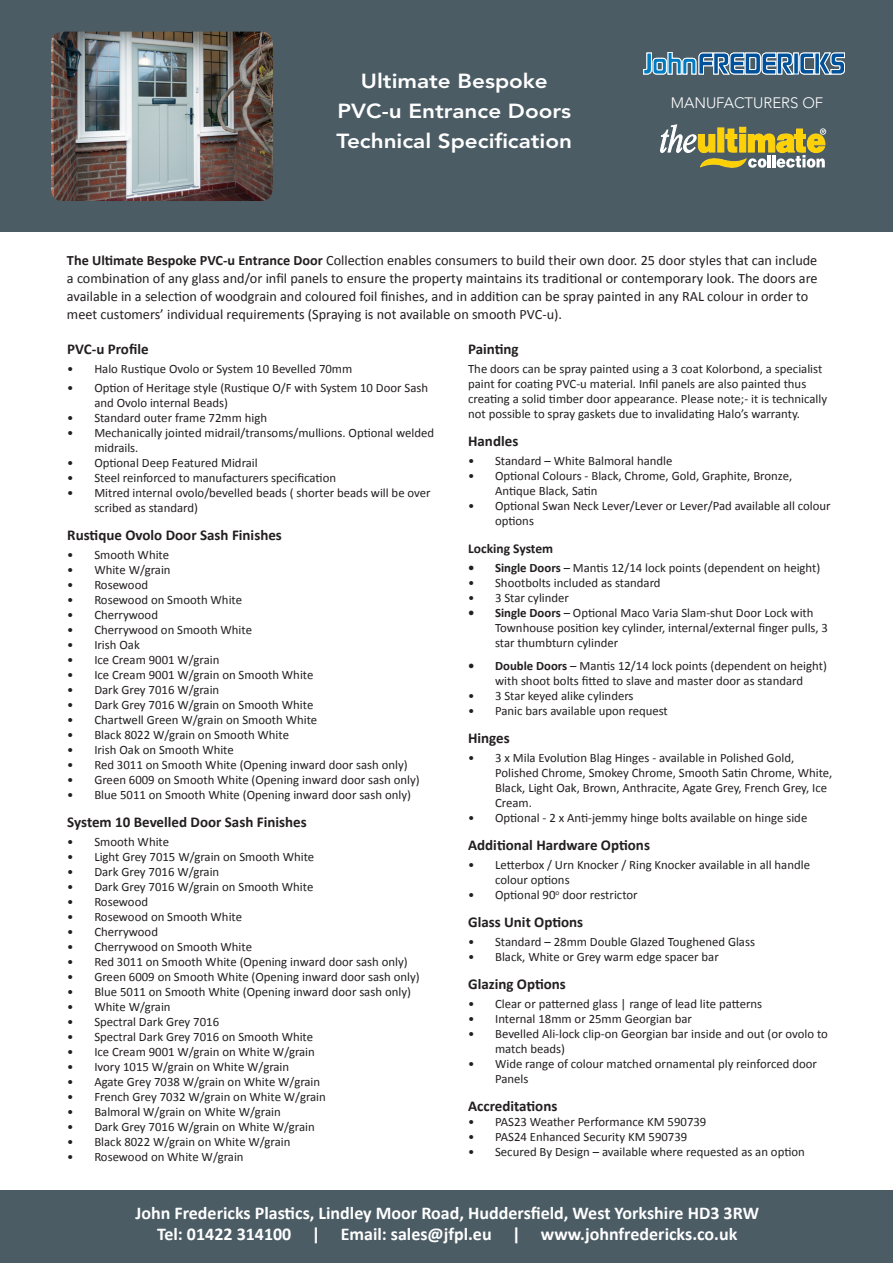
<style>
.page{position:relative;width:893px;height:1263px;background:#fff}
.page>*{position:absolute;margin:0;border:0;box-sizing:border-box;transform-origin:0 0}
.t1{font:800 20.25px/30px "Avenir LT Std";color:#fff;text-align:center;scale:1.11 1}
.t2{font:700 18px/21.6px "Calibri";color:#fff;text-align:center}
.t3{font:700 15px "Calibri";color:#231f20}
.t4{font:300 15px "Avenir LT Std";color:#fff}
.t5{font:14.25px/18px "Calibri";color:#231f20}
.t6{font:700 13.5px "Calibri";color:#231f20}
.t7{font:12.75px/15px "Calibri";color:#231f20}
.s1{font-weight:700}
</style>
<div class="page">
<div style="left:0;top:1191px;width:893px;height:72px;background:#4c5c65"></div>
<div style="left:0;top:0;width:893px;height:231px;background:#4c5c65"></div>
<svg style="left:644px;top:52px;width:149px;height:22px"></svg>
<svg style="left:800px;top:53px;width:45px;height:21px"></svg>
<svg style="left:660px;top:124px;width:166px;height:44px"></svg>
<img style="left:51px;top:32px;width:222px;height:169px">
<h1 class="t1" style="left:337px;top:66px;width:214px">Ultimate Bespoke<br>PVC-u Entrance Doors<br>Technical Specification</h1>
<p class="t4" style="left:671px;top:94px;width:154px">MANUFACTURERS OF</p>
<p class="t5" style="left:67px;top:251px;width:752px"><span class="s1">The Ultimate Bespoke PVC-u Entrance Door</span> Collection enables consumers to build their own door. 25 door styles that can include a combination of any glass and/or infil panels to ensure the property maintains its traditional or contemporary look. The doors are available in a selection of woodgrain and coloured foil finishes, and in addition can be spray painted in any RAL colour in order to meet customers’ individual requirements (Spraying is not available on smooth PVC-u).</p>
<p class="t3" style="left:67px;top:339px;width:83px">PVC-u Profile</p>
<p class="t7" style="left:67px;top:360px;width:286px">• Halo Rustique Ovolo or System 10 Bevelled 70mm</p>
<p class="t7" style="left:94px;top:380px;width:335px;text-indent:-27px">• Option of Heritage style (Rustique O/F with System 10 Door Sash and Ovolo internal Beads)</p>
<p class="t7" style="left:67px;top:410px;width:201px">• Standard outer frame 72mm high</p>
<p class="t7" style="left:94px;top:425px;width:341px;text-indent:-27px">• Mechanically jointed midrail/transoms/mullions. Optional welded midrails.</p>
<p class="t7" style="left:67px;top:455px;width:192px">• Optional Deep Featured Midrail</p>
<p class="t7" style="left:67px;top:470px;width:270px">• Steel reinforced to manufacturers specification</p>
<p class="t7" style="left:94px;top:485px;width:338px;text-indent:-27px">• Mitred internal ovolo/bevelled beads ( shorter beads will be over scribed as standard)</p>
<p class="t3" style="left:67px;top:526px;width:216px">Rustique Ovolo Door Sash Finishes</p>
<p class="t7" style="left:67px;top:547px;width:103px">• Smooth White</p>
<p class="t7" style="left:67px;top:562px;width:105px">• White W/grain</p>
<p class="t7" style="left:67px;top:577px;width:82px">• Rosewood</p>
<p class="t7" style="left:67px;top:592px;width:176px">• Rosewood on Smooth White</p>
<p class="t7" style="left:67px;top:607px;width:92px">• Cherrywood</p>
<p class="t7" style="left:67px;top:622px;width:186px">• Cherrywood on Smooth White</p>
<p class="t7" style="left:67px;top:637px;width:74px">• Irish Oak</p>
<p class="t7" style="left:67px;top:652px;width:154px">• Ice Cream 9001 W/grain</p>
<p class="t7" style="left:67px;top:667px;width:248px">• Ice Cream 9001 W/grain on Smooth White</p>
<p class="t7" style="left:67px;top:682px;width:154px">• Dark Grey 7016 W/grain</p>
<p class="t7" style="left:67px;top:697px;width:247px">• Dark Grey 7016 W/grain on Smooth White</p>
<p class="t7" style="left:67px;top:712px;width:251px">• Chartwell Green W/grain on Smooth White</p>
<p class="t7" style="left:67px;top:727px;width:223px">• Black 8022 W/grain on Smooth White</p>
<p class="t7" style="left:67px;top:742px;width:168px">• Irish Oak on Smooth White</p>
<p class="t7" style="left:67px;top:757px;width:342px">• Red 3011 on Smooth White (Opening inward door sash only)</p>
<p class="t7" style="left:67px;top:772px;width:354px">• Green 6009 on Smooth White (Opening inward door sash only)</p>
<p class="t7" style="left:67px;top:787px;width:345px">• Blue 5011 on Smooth White (Opening inward door sash only)</p>
<p class="t3" style="left:67px;top:813px;width:241px">System 10 Bevelled Door Sash Finishes</p>
<p class="t7" style="left:67px;top:834px;width:103px">• Smooth White</p>
<p class="t7" style="left:67px;top:849px;width:248px">• Light Grey 7015 W/grain on Smooth White</p>
<p class="t7" style="left:67px;top:864px;width:154px">• Dark Grey 7016 W/grain</p>
<p class="t7" style="left:67px;top:879px;width:247px">• Dark Grey 7016 W/grain on Smooth White</p>
<p class="t7" style="left:67px;top:894px;width:82px">• Rosewood</p>
<p class="t7" style="left:67px;top:909px;width:176px">• Rosewood on Smooth White</p>
<p class="t7" style="left:67px;top:924px;width:92px">• Cherrywood</p>
<p class="t7" style="left:67px;top:939px;width:186px">• Cherrywood on Smooth White</p>
<p class="t7" style="left:67px;top:954px;width:342px">• Red 3011 on Smooth White (Opening inward door sash only)</p>
<p class="t7" style="left:67px;top:969px;width:354px">• Green 6009 on Smooth White (Opening inward door sash only)</p>
<p class="t7" style="left:67px;top:984px;width:345px">• Blue 5011 on Smooth White (Opening inward door sash only)</p>
<p class="t7" style="left:67px;top:999px;width:105px">• White W/grain</p>
<p class="t7" style="left:67px;top:1014px;width:153px">• Spectral Dark Grey 7016</p>
<p class="t7" style="left:67px;top:1029px;width:247px">• Spectral Dark Grey 7016 on Smooth White</p>
<p class="t7" style="left:67px;top:1044px;width:249px">• Ice Cream 9001 W/grain on White W/grain</p>
<p class="t7" style="left:67px;top:1059px;width:223px">• Ivory 1015 W/grain on White W/grain</p>
<p class="t7" style="left:67px;top:1074px;width:254px">• Agate Grey 7038 W/grain on White W/grain</p>
<p class="t7" style="left:67px;top:1089px;width:260px">• French Grey 7032 W/grain on White W/grain</p>
<p class="t7" style="left:67px;top:1104px;width:215px">• Balmoral W/grain on White W/grain</p>
<p class="t7" style="left:67px;top:1119px;width:249px">• Dark Grey 7016 W/grain on White W/grain</p>
<p class="t7" style="left:67px;top:1134px;width:225px">• Black 8022 W/grain on White W/grain</p>
<p class="t7" style="left:67px;top:1149px;width:178px">• Rosewood on White W/grain</p>
<p class="t3" style="left:468px;top:339px;width:52px">Painting</p>
<p class="t7" style="left:468px;top:360px;width:361px">The doors can be spray painted using a 3 coat Kolorbond, a specialist paint for coating PVC-u material. Infil panels are also painted thus creating a solid timber door appearance. Please note;- it is technically not possible to spray gaskets due to invalidating Halo’s warranty.</p>
<p class="t3" style="left:468px;top:431px;width:52px">Handles</p>
<p class="t7" style="left:468px;top:452px;width:206px">• Standard – White Balmoral handle</p>
<p class="t7" style="left:495px;top:467px;width:299px;text-indent:-27px">• Optional Colours - Black, Chrome, Gold, Graphite, Bronze,<br>Antique Black, Satin</p>
<p class="t7" style="left:495px;top:497px;width:337px;text-indent:-27px">• Optional Swan Neck Lever/Lever or Lever/Pad available all colour options</p>
<p class="t6" style="left:468px;top:540px;width:87px">Locking System</p>
<p class="t7" style="left:468px;top:559px;width:354px"><span class="s1">• Single Doors</span> – Mantis 12/14 lock points (dependent on height)</p>
<p class="t7" style="left:468px;top:574px;width:194px">• Shootbolts included as standard</p>
<p class="t7" style="left:468px;top:589px;width:102px">• 3 Star cylinder</p>
<p class="t7" style="left:495px;top:604px;width:334px;text-indent:-27px"><span class="s1">• Single Doors</span> – Optional Maco Varia Slam-shut Door Lock with<br>Townhouse position key cylinder, internal/external finger pulls, 3 star thumbturn cylinder</p>
<p class="t7" style="left:468px;top:658px;width:360px;text-align:center"><span class="s1">• Double Doors</span> – Mantis 12/14 lock points (dependent on height) with shoot bolts fitted to slave and master door as standard</p>
<p class="t7" style="left:468px;top:688px;width:167px">• 3 Star keyed alike cylinders</p>
<p class="t7" style="left:468px;top:703px;width:201px">• Panic bars available upon request</p>
<p class="t3" style="left:468px;top:729px;width:43px">Hinges</p>
<p class="t7" style="left:495px;top:750px;width:339px;text-indent:-27px">• 3 x Mila Evolution Blag Hinges - available in Polished Gold, Polished Chrome, Smokey Chrome, Smooth Satin Chrome, White, Black, Light Oak, Brown, Anthracite, Agate Grey, French Grey, Ice Cream.</p>
<p class="t7" style="left:468px;top:810px;width:341px">• Optional - 2 x Anti-jemmy hinge bolts available on hinge side</p>
<p class="t3" style="left:468px;top:836px;width:183px">Additional Hardware Options</p>
<p class="t7" style="left:495px;top:857px;width:316px;text-indent:-27px">• Letterbox / Urn Knocker / Ring Knocker available in all handle colour options</p>
<p class="t7" style="left:468px;top:887px;width:171px">• Optional 90<sup>o</sup> door restrictor</p>
<p class="t3" style="left:468px;top:913px;width:117px">Glass Unit Options</p>
<p class="t7" style="left:468px;top:934px;width:288px">• Standard – 28mm Double Glazed Toughened Glass</p>
<p class="t7" style="left:468px;top:949px;width:252px">• Black, White or Grey warm edge spacer bar</p>
<p class="t3" style="left:468px;top:975px;width:99px">Glazing Options</p>
<p class="t7" style="left:468px;top:996px;width:296px">• Clear or patterned glass | range of lead lite patterns</p>
<p class="t7" style="left:468px;top:1011px;width:225px">• Internal 18mm or 25mm Georgian bar</p>
<p class="t7" style="left:495px;top:1026px;width:334px;text-indent:-27px">• Bevelled Ali-lock clip-on Georgian bar inside and out (or ovolo to match beads)</p>
<p class="t7" style="left:495px;top:1056px;width:323px;text-indent:-27px">• Wide range of colour matched ornamental ply reinforced door<br>Panels</p>
<p class="t3" style="left:468px;top:1097px;width:91px">Accreditations</p>
<p class="t7" style="left:468px;top:1114px;width:240px">• PAS23 Weather Performance KM 590739</p>
<p class="t7" style="left:468px;top:1129px;width:221px">• PAS24 Enhanced Security KM 590739</p>
<p class="t7" style="left:468px;top:1144px;width:338px">• Secured By Design – available where requested as an option</p>
<h2 class="t2" style="left:135px;top:1201px;width:625px">John Fredericks Plastics, Lindley Moor Road, Huddersfield, West Yorkshire HD3 3RW<br>Tel: 01422 314100 | Email: sales@jfpl.eu | www.johnfredericks.co.uk</h2>
</div>
